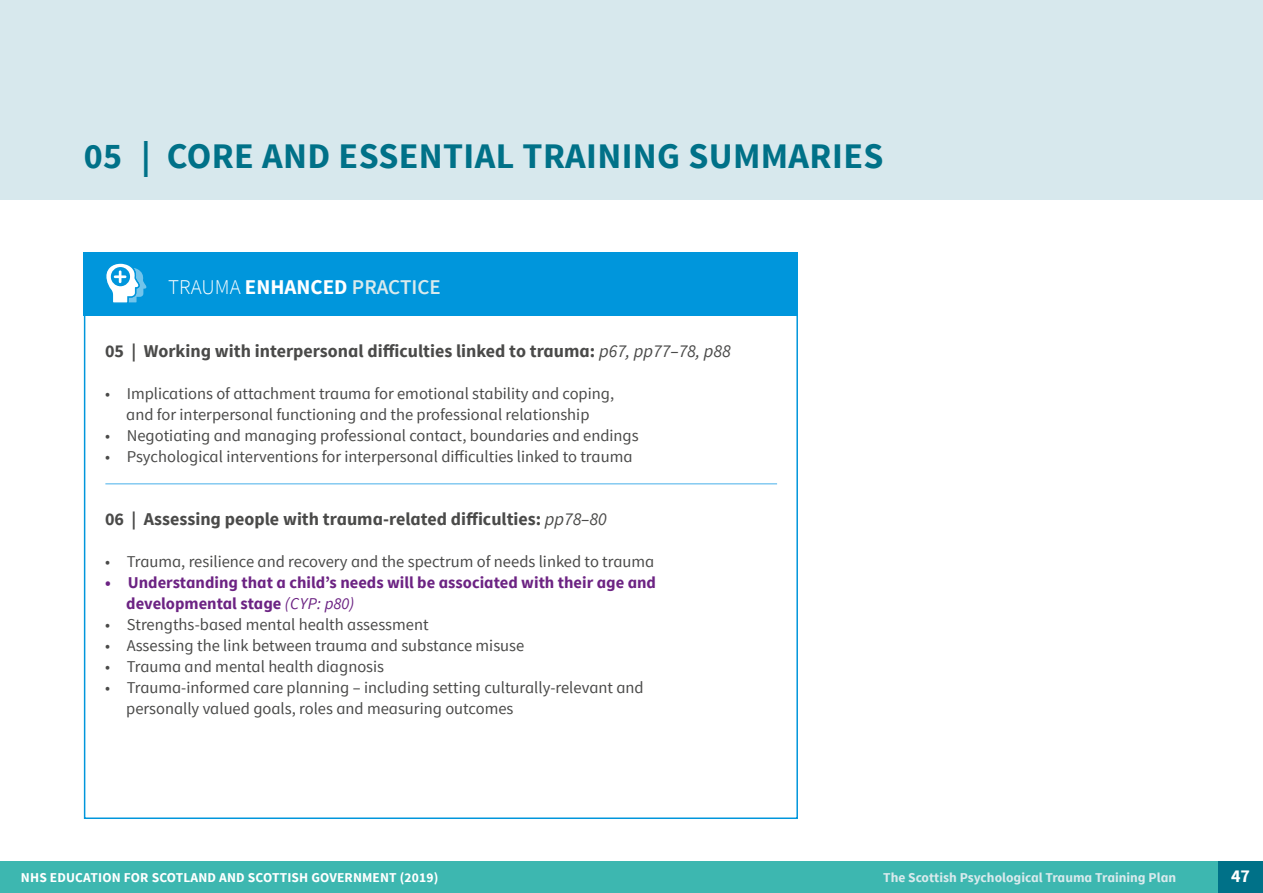
<style>
.page{position:relative;width:1263px;height:893px;background:#fff}
.page>*{position:absolute;margin:0;border:0;box-sizing:border-box;transform-origin:0 0}
.t1{font:700 36px "Source Sans Pro";letter-spacing:.01em;color:#007188}
.t2{font:700 21px "Source Sans Pro";color:#fff}
.t3{font:700 18px "Source Sans Pro";color:#4a4a49}
.t4{font:700 18px "Source Sans Pro";color:#fff}
.t5{font:16.5px/21px "Source Sans Pro";color:#4a4a49;text-align:center}
.t6{font:700 16.5px/21px "Source Sans Pro";color:#6c2383}
.t7{font:700 13.5px "Source Sans Pro";letter-spacing:.01em;color:#fff}
.t8{font:700 13.5px "Source Sans Pro";color:#d9eaed}
.s1{font-weight:300}
.s2{font-weight:600;color:#d9eaed}
.s3{font-weight:400;font-style:italic}
</style>
<div class="page">
<div style="left:0;top:861px;width:1263px;height:32px;background:#3db7b0"></div>
<div style="left:1218px;top:861px;width:45px;height:32px;background:#007188"></div>
<div style="left:0;top:0;width:1263px;height:200px;background:#d7e8ed"></div>
<div style="left:84px;top:252px;width:714px;height:63px;background:#0096dc"></div>
<hr style="left:105px;top:483px;width:672px;height:2px;background:#84caf1">
<svg style="left:106px;top:263px;width:41px;height:40px"></svg>
<h1 class="t1" style="left:84px;top:133px;width:801px">05 | CORE AND ESSENTIAL TRAINING SUMMARIES</h1>
<p class="t2" style="left:168px;top:274px;width:274px"><span class="s1">TRAUMA</span> ENHANCED <span class="s2">PRACTICE</span></p>
<p class="t3" style="left:105px;top:339px;width:627px">05 | Working with interpersonal difficulties linked to trauma: <span class="s3">p67, pp77–78, p88</span></p>
<p class="t5" style="left:105px;top:383px;width:511px">• Implications of attachment trauma for emotional stability and coping, and for interpersonal functioning and the professional relationship</p>
<p class="t5" style="left:105px;top:425px;width:535px">• Negotiating and managing professional contact, boundaries and endings</p>
<p class="t5" style="left:105px;top:446px;width:529px">• Psychological interventions for interpersonal difficulties linked to trauma</p>
<p class="t3" style="left:105px;top:507px;width:503px">06 | Assessing people with trauma-related difficulties: <span class="s3">pp78–80</span></p>
<p class="t5" style="left:105px;top:551px;width:551px">• Trauma, resilience and recovery and the spectrum of needs linked to trauma</p>
<p class="t6" style="left:126px;top:573px;width:531px;text-indent:-21px">• Understanding that a child’s needs will be associated with their age and developmental stage <span class="s3">(CYP: p80)</span></p>
<p class="t5" style="left:105px;top:614px;width:325px">• Strengths-based mental health assessment</p>
<p class="t5" style="left:105px;top:635px;width:421px">• Assessing the link between trauma and substance misuse</p>
<p class="t5" style="left:105px;top:656px;width:281px">• Trauma and mental health diagnosis</p>
<p class="t5" style="left:126px;top:677px;width:519px;text-align:left;text-indent:-21px">• Trauma-informed care planning – including setting culturally-relevant and personally valued goals, roles and measuring outcomes</p>
<p class="t7" style="left:21px;top:869px;width:419px">NHS EDUCATION FOR SCOTLAND AND SCOTTISH GOVERNMENT (2019)</p>
<p class="t8" style="left:883px;top:869px;width:294px">The Scottish Psychological Trauma Training Plan</p>
<p class="t4" style="left:1231px;top:864px;width:21px">47</p>
</div>
